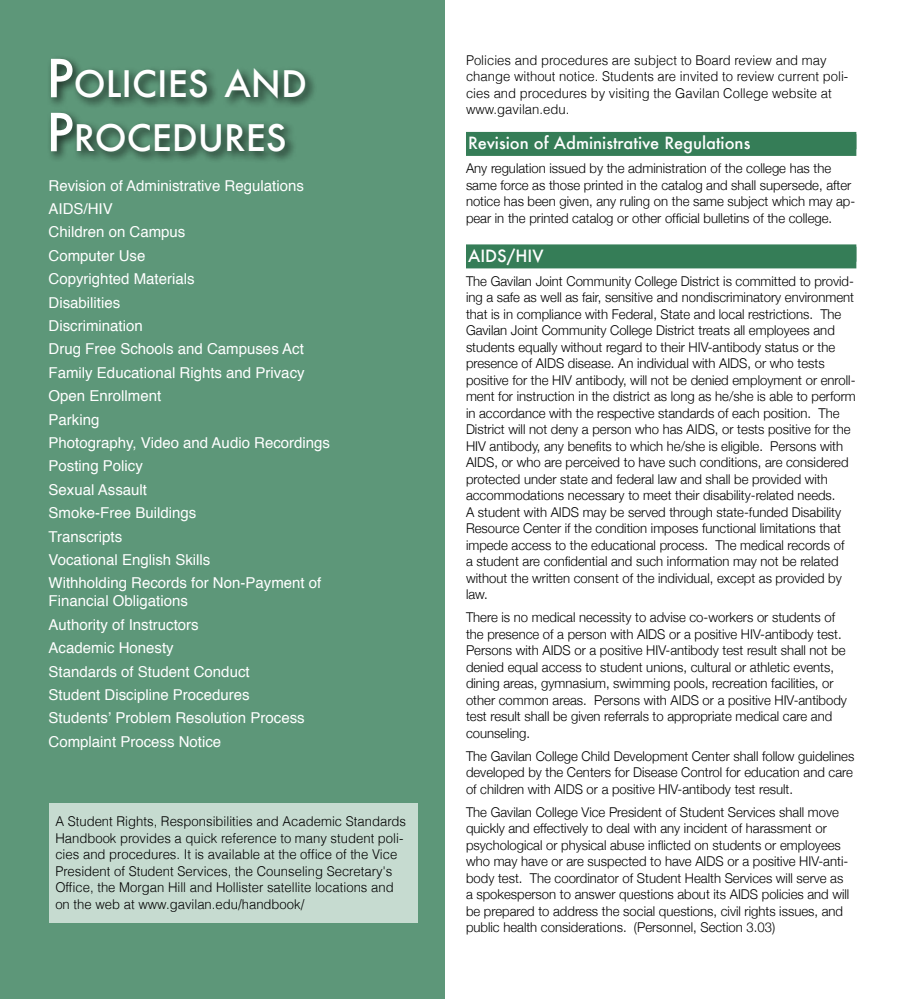
<style>
.page{position:relative;width:905px;height:999px;background:#fff}
.page>*{position:absolute;margin:0;border:0;box-sizing:border-box;transform-origin:0 0}
.t1{font:500 35.7px/54px "Futura";color:#fff}
.t2{font:500 16.5px "Futura";color:#fff}
.t3{font:15px/23.4px "Helvetica";color:#fff}
.t4{font:300 13.5px/16.5px "Helvetica Neue";color:#000}
.t5{font:300 13.5px/16.5px "Helvetica";color:#000}
.s1{font-size:51px}
</style>
<div class="page">
<div style="left:0;top:0;width:444px;height:999px;background:#5d9779"></div>
<div style="left:49px;top:803px;width:368px;height:119px;background:#c6dbd0"></div>
<div style="left:466px;top:132px;width:390px;height:24px;background:#357d57"></div>
<div style="left:466px;top:244px;width:390px;height:24px;background:#357d57"></div>
<div style="left:47px;top:55px;width:270px;height:109px;background:#000;opacity:.75"></div>
<h1 class="t1" style="left:46px;top:57px;width:262px"><span class="s1">P</span>OLICIES AND<br><span class="s1">P</span>ROCEDURES</h1>
<p class="t3" style="left:49px;top:174px;width:283px">Revision of Administrative Regulations<br>AIDS/HIV<br>Children on Campus<br>Computer Use<br>Copyrighted Materials<br>Disabilities<br>Discrimination<br>Drug Free Schools and Campuses Act<br>Family Educational Rights and Privacy<br>Open Enrollment<br>Parking<br>Photography, Video and Audio Recordings<br>Posting Policy<br>Sexual Assault<br>Smoke-Free Buildings<br>Transcripts<br>Vocational English Skills<br>Withholding Records for Non-Payment of</p>
<p class="t3" style="left:49px;top:590px;width:257px">Financial Obligations<br>Authority of Instructors<br>Academic Honesty<br>Standards of Student Conduct<br>Student Discipline Procedures<br>Students’ Problem Resolution Process<br>Complaint Process Notice</p>
<p class="t5" style="left:55px;top:813px;width:352px">A Student Rights, Responsibilities and Academic Standards Handbook provides a quick reference to many student poli&shy;cies and procedures. It is available at the office of the Vice President of Student Services, the Counseling Secretary's Office, the Morgan Hill and Hollister satellite locations and on the web at www.gavilan.edu/handbook/</p>
<p class="t5" style="left:466px;top:52px;width:384px">Policies and procedures are subject to Board review and may change without notice. Students are invited to review current poli&shy;cies and procedures by visiting the Gavilan College website at www.gavilan.edu.</p>
<p class="t2" style="left:468px;top:132px;width:284px">Revision of Administrative Regulations</p>
<p class="t4" style="left:466px;top:160px;width:391px">Any regulation issued by the administration of the college has the same force as those printed in the catalog and shall supersede, after notice has been given, any ruling on the same subject which may ap&shy;pear in the printed catalog or other official bulletins of the college.</p>
<p class="t2" style="left:468px;top:244px;width:77px">AIDS/HIV</p>
<p class="t4" style="left:466px;top:272px;width:391px">The Gavilan Joint Community College District is committed to provid&shy;ing a safe as well as fair, sensitive and nondiscriminatory environment that is in compliance with Federal, State and local restrictions. The Gavilan Joint Community College District treats all employees and students equally without regard to their HIV-antibody status or the presence of AIDS disease. An individual with AIDS, or who tests positive for the HIV antibody, will not be denied employment or enroll&shy;ment for instruction in the district as long as he/she is able to perform in accordance with the respective standards of each position. The District will not deny a person who has AIDS, or tests positive for the HIV antibody, any benefits to which he/she is eligible. Persons with AIDS, or who are perceived to have such conditions, are considered protected under state and federal law and shall be provided with accommodations necessary to meet their disability-related needs.<br>A student with AIDS may be served through state-funded Disability Resource Center if the condition imposes functional limitations that impede access to the educational process. The medical records of<br>a student are confidential and such information may not be related without the written consent of the individual, except as provided by law.</p>
<p class="t4" style="left:466px;top:609px;width:382px">There is no medical necessity to advise co-workers or students of the presence of a person with AIDS or a positive HIV-antibody test.<br>Persons with AIDS or a positive HIV-antibody test result shall not be denied equal access to student unions, cultural or athletic events, dining areas, gymnasium, swimming pools, recreation facilities, or other common areas. Persons with AIDS or a positive HIV-antibody test result shall be given referrals to appropriate medical care and counseling.</p>
<p class="t4" style="left:466px;top:747px;width:390px;text-align:justify">The Gavilan College Child Development Center shall follow guidelines developed by the Centers for Disease Control for education and care of children with AIDS or a positive HIV-antibody test result.</p>
<p class="t4" style="left:466px;top:803px;width:385px">The Gavilan College Vice President of Student Services shall move quickly and effectively to deal with any incident of harassment or psychological or physical abuse inflicted on students or employees who may have or are suspected to have AIDS or a positive HIV-anti&shy;body test. The coordinator of Student Health Services will serve as a spokesperson to answer questions about its AIDS policies and will be prepared to address the social questions, civil rights issues, and public health considerations. (Personnel, Section 3.03)</p>
</div>
